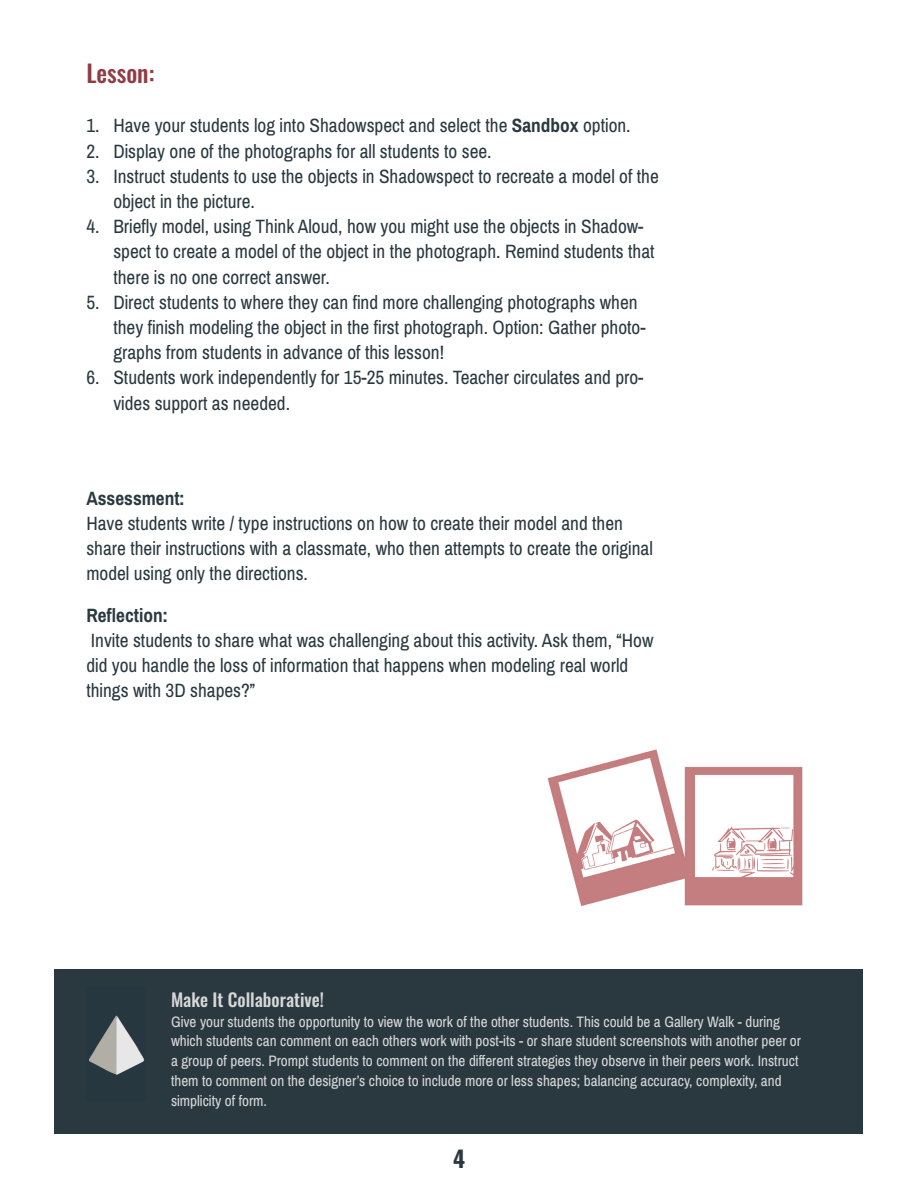
<style>
.page{position:relative;width:918px;height:1188px;background:#fff}
.page>*{position:absolute;margin:0;border:0;box-sizing:border-box;transform-origin:0 0}
.t1{font:500 24px "Oswald";color:#903c45}
.t2{font:700 22.8px "Oswald";color:#2a3940}
.t3{font:21px/25.2px "Pragati Narrow";color:#2a3940}
.t4{font:700 21px "Pragati Narrow";color:#2a3940}
.t5{font:500 18px "Oswald";color:#d8d8d9}
.t6{font:16.5px/19.8px "Pragati Narrow";color:#d8d8d9}
.s1{font-weight:700}
</style>
<div class="page">
<div style="left:55px;top:970px;width:808px;height:164px;background:#2a3940"></div>
<img style="left:89px;top:1015px;width:56px;height:60px">
<img style="left:547px;top:749px;width:256px;height:157px">
<p class="t1" style="left:86px;top:60px;width:70px">Lesson:</p>
<p class="t3" style="left:86px;top:112px;width:546px">1. Have your students log into Shadowspect and select the <span class="s1">Sandbox</span> option.</p>
<p class="t3" style="left:86px;top:138px;width:407px">2. Display one of the photographs for all students to see.</p>
<p class="t3" style="left:113px;top:163px;width:547px;text-indent:-27px">3. Instruct students to use the objects in Shadowspect to recreate a model of the object in the picture.</p>
<p class="t3" style="left:113px;top:213px;width:543px;text-indent:-27px">4. Briefly model, using Think Aloud, how you might use the objects in Shadow&shy;spect to create a model of the object in the photograph. Remind students that there is no one correct answer.</p>
<p class="t3" style="left:113px;top:289px;width:534px;text-indent:-27px">5. Direct students to where they can find more challenging photographs when they finish modeling the object in the first photograph. Option: Gather photo&shy;graphs from students in advance of this lesson!</p>
<p class="t3" style="left:113px;top:364px;width:532px;text-indent:-27px">6. Students work independently for 15-25 minutes. Teacher circulates and pro&shy;vides support as needed.</p>
<p class="t4" style="left:86px;top:485px;width:100px">Assessment:</p>
<p class="t3" style="left:86px;top:510px;width:568px">Have students write / type instructions on how to create their model and then share their instructions with a classmate, who then attempts to create the original model using only the directions.</p>
<p class="t4" style="left:86px;top:602px;width:83px">Reflection:</p>
<p class="t3" style="left:86px;top:627px;width:569px">Invite students to share what was challenging about this activity. Ask them, “How did you handle the loss of information that happens when modeling real world things with 3D shapes?”</p>
<p class="t5" style="left:171px;top:990px;width:155px">Make It Collaborative!</p>
<p class="t6" style="left:171px;top:1011px;width:632px">Give your students the opportunity to view the work of the other students. This could be a Gallery Walk - during which students can comment on each others work with post-its - or share student screenshots with another peer or a group of peers. Prompt students to comment on the different strategies they observe in their peers work. Instruct them to comment on the designer’s choice to include more or less shapes; balancing accuracy, complexity, and simplicity of form.</p>
<p class="t2" style="left:453px;top:1146px;width:13px">4</p>
</div>
